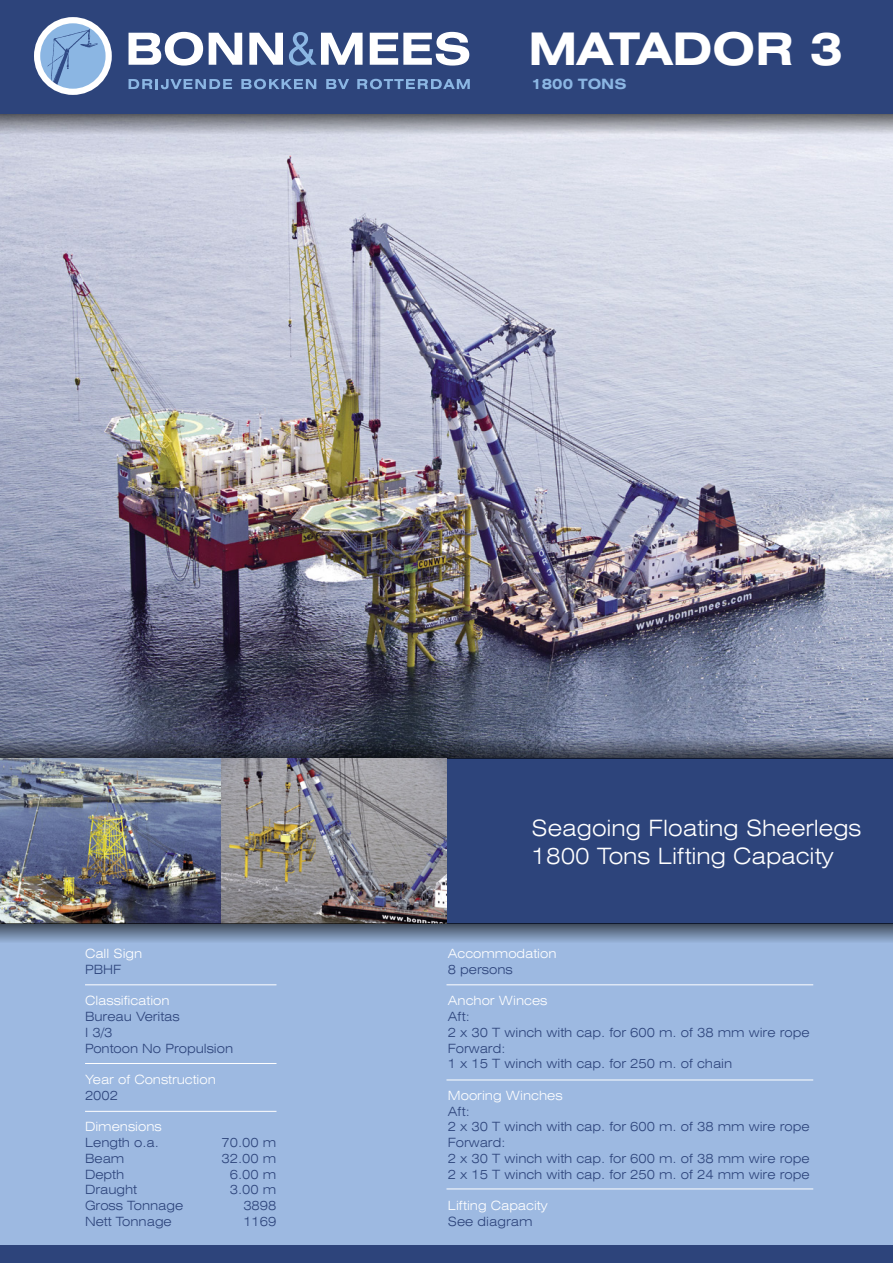
<style>
.page{position:relative;width:893px;height:1263px;background:#fff}
.page>*{position:absolute;margin:0;border:0;box-sizing:border-box;transform-origin:0 0}
.t1{font:700 expanded 45px "Swiss 721 BT";color:#fff}
.t2{font:300 expanded 22.5px/28.5px "Swiss 721 BT";color:#fff}
.t3{font:700 expanded 14.25px "Swiss 721 BT";color:#8bb6e3}
.t4{font:300 expanded 12.75px/15.8px "Swiss 721 BT";color:#2d447b}
.t5{font:300 expanded 12.75px "Swiss 721 BT";color:#fff}
</style>
<div class="page">
<div style="left:0;top:923px;width:893px;height:340px;background:#9db9e1"></div>
<img style="left:0;top:134px;width:893px;height:603px">
<svg style="left:0;top:113px;width:893px;height:21px;background:#9497a2"></svg>
<div style="left:0;top:758px;width:893px;height:165px;background:#2d447b"></div>
<svg style="left:0;top:737px;width:893px;height:21px;background:#495062"></svg>
<img style="left:0;top:758px;width:446px;height:165px">
<div style="left:0;top:923px;width:893px;height:20px;background:linear-gradient(to bottom,#3d4858,#94afd5)"></div>
<div style="left:0;top:0;width:893px;height:113px;background:#2d447b"></div>
<svg style="left:129px;top:32px;width:74px;height:34px"></svg>
<svg style="left:209px;top:33px;width:33px;height:32px"></svg>
<svg style="left:249px;top:33px;width:34px;height:32px"></svg>
<svg style="left:289px;top:32px;width:74px;height:33px"></svg>
<svg style="left:370px;top:32px;width:99px;height:34px"></svg>
<svg style="left:37px;top:20px;width:72px;height:72px"></svg>
<svg style="left:129px;top:79px;width:103px;height:10px"></svg>
<svg style="left:241px;top:79px;width:75px;height:10px"></svg>
<svg style="left:326px;top:79px;width:23px;height:10px"></svg>
<svg style="left:357px;top:79px;width:113px;height:10px"></svg>
<svg style="left:48px;top:29px;width:50px;height:59px;background:#88aeda"></svg>
<div style="left:34px;top:17px;width:78px;height:78px;border:6px solid #fff;border-radius:50%"></div>
<div style="left:0;top:1245px;width:893px;height:18px;background:#2d447b"></div>
<hr style="left:85px;top:984px;width:191px;height:1px;background:#fff">
<hr style="left:85px;top:1063px;width:191px;height:1px;background:#fff">
<hr style="left:85px;top:1111px;width:191px;height:1px;background:#fff">
<hr style="left:446px;top:984px;width:367px;height:1px;background:#fff">
<hr style="left:446px;top:1079px;width:367px;height:1px;background:#fff">
<hr style="left:446px;top:1188px;width:367px;height:1px;background:#fff">
<h1 class="t1" style="left:528px;top:22px;width:316px">MATADOR 3</h1>
<p class="t3" style="left:531px;top:75px;width:97px">1800 TONS</p>
<p class="t5" style="left:85px;top:946px;width:59px">Call Sign</p>
<p class="t4" style="left:85px;top:961px;width:38px">PBHF</p>
<p class="t5" style="left:85px;top:993px;width:86px">Classification</p>
<p class="t4" style="left:85px;top:1009px;width:150px">Bureau Veritas<br>I 3/3<br>Pontoon No Propulsion</p>
<p class="t5" style="left:85px;top:1072px;width:132px">Year of Construction</p>
<p class="t4" style="left:85px;top:1087px;width:35px">2002</p>
<p class="t5" style="left:85px;top:1119px;width:78px">Dimensions</p>
<p class="t4" style="left:85px;top:1135px;width:75px">Length o.a.</p>
<p class="t4" style="left:222px;top:1135px;width:56px">70.00 m</p>
<p class="t4" style="left:85px;top:1150px;width:41px">Beam</p>
<p class="t4" style="left:222px;top:1150px;width:56px">32.00 m</p>
<p class="t4" style="left:85px;top:1166px;width:41px">Depth</p>
<p class="t4" style="left:230px;top:1166px;width:48px">6.00 m</p>
<p class="t4" style="left:85px;top:1182px;width:54px">Draught</p>
<p class="t4" style="left:230px;top:1182px;width:48px">3.00 m</p>
<p class="t4" style="left:85px;top:1197px;width:100px">Gross Tonnage</p>
<p class="t4" style="left:243px;top:1197px;width:35px">3898</p>
<p class="t4" style="left:85px;top:1213px;width:88px">Nett Tonnage</p>
<p class="t4" style="left:243px;top:1213px;width:35px">1169</p>
<h2 class="t2" style="left:531px;top:813px;width:331px">Seagoing Floating Sheerlegs<br>1800 Tons Lifting Capacity</h2>
<p class="t5" style="left:448px;top:946px;width:110px">Accommodation</p>
<p class="t4" style="left:448px;top:961px;width:66px">8 persons</p>
<p class="t5" style="left:448px;top:993px;width:101px">Anchor Winces</p>
<p class="t4" style="left:448px;top:1008px;width:363px">Aft:<br>2 x 30 T winch with cap. for 600 m. of 38 mm wire rope<br>Forward:<br>1 x 15 T winch with cap. for 250 m. of chain</p>
<p class="t5" style="left:448px;top:1088px;width:116px">Mooring Winches</p>
<p class="t4" style="left:448px;top:1103px;width:363px">Aft:<br>2 x 30 T winch with cap. for 600 m. of 38 mm wire rope<br>Forward:<br>2 x 30 T winch with cap. for 600 m. of 38 mm wire rope<br>2 x 15 T winch with cap. for 250 m. of 24 mm wire rope</p>
<p class="t5" style="left:448px;top:1198px;width:101px">Lifting Capacity</p>
<p class="t4" style="left:448px;top:1213px;width:86px">See diagram</p>
</div>
